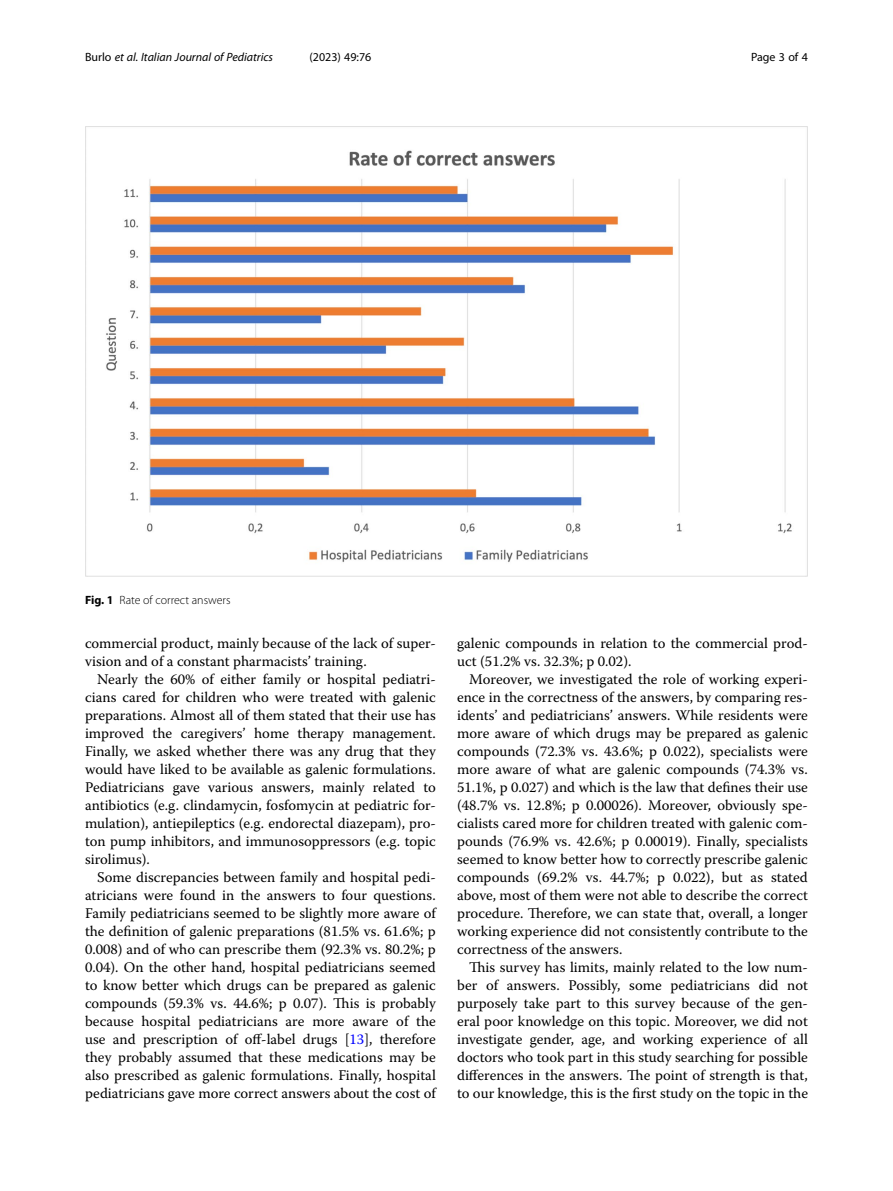
<style>
.page{position:relative;width:893px;height:1191px;background:#fff}
.page>*{position:absolute;margin:0;border:0;box-sizing:border-box;transform-origin:0 0}
.Body_Text_Indent{font:14.7px/18px "Warnock Pro";color:#000;text-align:justify}
.t1{font:italic 12px "Myriad Pro";color:#000}
.Figure_Caption{font:300 12px "Myriad Pro";color:#000}
.t2{font:12px "Myriad Pro";color:#000}
.s1{font-style:normal}
.s2{font-weight:700}
.s3{color:#00f}
</style>
<div class="page">
<img style="left:85px;top:126px;width:723px;height:451px">
<p class="t1" style="left:85px;top:50px;width:190px"><span class="s1">Burlo</span> et al. Italian Journal of Pediatrics</p>
<p class="t2" style="left:309px;top:50px;width:63px">(2023) 49:76</p>
<p class="t2" style="left:751px;top:50px;width:58px">Page 3 of 4</p>
<p class="Figure_Caption" style="left:85px;top:593px;width:147px"><span class="s2">Fig. 1</span> Rate of correct answers</p>
<p class="Body_Text_Indent" style="left:85px;top:634px;width:352px">commercial product, mainly because of the lack of super&shy;vision and of a constant pharmacists’ training.</p>
<p class="Body_Text_Indent" style="left:85px;top:670px;width:352px;text-indent:12px">Nearly the 60% of either family or hospital pediatri&shy;cians cared for children who were treated with galenic preparations. Almost all of them stated that their use has improved the caregivers’ home therapy management.<br>Finally, we asked whether there was any drug that they would have liked to be available as galenic formulations.<br>Pediatricians gave various answers, mainly related to antibiotics (e.g. clindamycin, fosfomycin at pediatric for&shy;mulation), antiepileptics (e.g. endorectal diazepam), pro&shy;ton pump inhibitors, and immunosoppressors (e.g. topic sirolimus).</p>
<p class="Body_Text_Indent" style="left:85px;top:868px;width:352px;text-indent:12px">Some discrepancies between family and hospital pedi&shy;atricians were found in the answers to four questions.<br>Family pediatricians seemed to be slightly more aware of the definition of galenic preparations (81.5% vs. 61.6%; p 0.008) and of who can prescribe them (92.3% vs. 80.2%; p 0.04). On the other hand, hospital pediatricians seemed to know better which drugs can be prepared as galenic compounds (59.3% vs. 44.6%; p 0.07). This is probably because hospital pediatricians are more aware of the use and prescription of off-label drugs [<span class="s3">13</span>], therefore they probably assumed that these medications may be also prescribed as galenic formulations. Finally, hospital pediatricians gave more correct answers about the cost of</p>
<p class="Body_Text_Indent" style="left:457px;top:634px;width:352px">galenic compounds in relation to the commercial prod&shy;uct (51.2% vs. 32.3%; p 0.02).</p>
<p class="Body_Text_Indent" style="left:457px;top:670px;width:352px;text-indent:12px">Moreover, we investigated the role of working experi&shy;ence in the correctness of the answers, by comparing res&shy;idents’ and pediatricians’ answers. While residents were more aware of which drugs may be prepared as galenic compounds (72.3% vs. 43.6%; p 0.022), specialists were more aware of what are galenic compounds (74.3% vs.<br>51.1%, p 0.027) and which is the law that defines their use (48.7% vs. 12.8%; p 0.00026). Moreover, obviously spe&shy;cialists cared more for children treated with galenic com&shy;pounds (76.9% vs. 42.6%; p 0.00019). Finally, specialists seemed to know better how to correctly prescribe galenic compounds (69.2% vs. 44.7%; p 0.022), but as stated above, most of them were not able to describe the correct procedure. Therefore, we can state that, overall, a longer working experience did not consistently contribute to the correctness of the answers.</p>
<p class="Body_Text_Indent" style="left:457px;top:958px;width:352px;text-indent:12px">This survey has limits, mainly related to the low num&shy;ber of answers. Possibly, some pediatricians did not purposely take part to this survey because of the gen&shy;eral poor knowledge on this topic. Moreover, we did not investigate gender, age, and working experience of all doctors who took part in this study searching for possible differences in the answers. The point of strength is that, to our knowledge, this is the first study on the topic in the</p>
</div>
